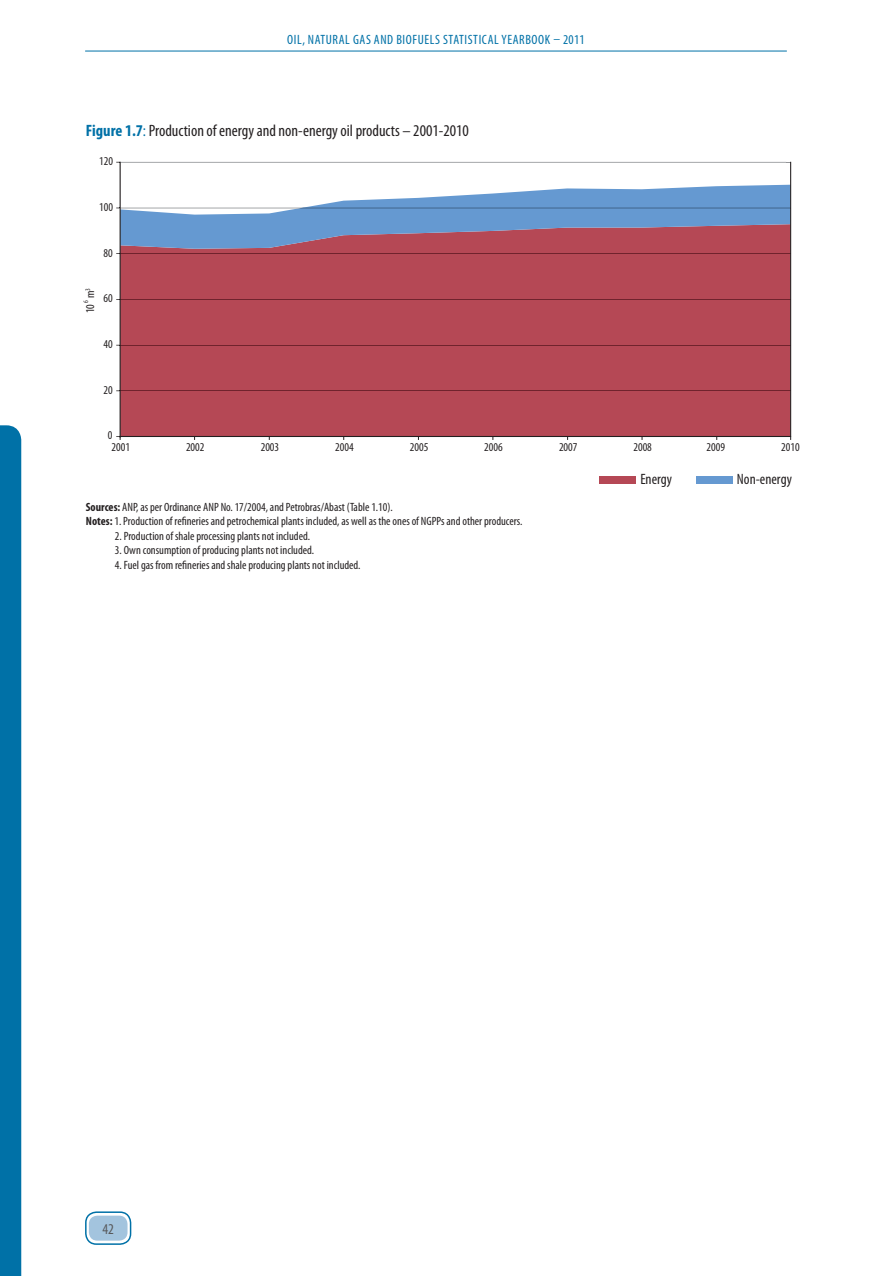
<style>
.page{position:relative;width:872px;height:1276px;background:#fff}
.page>*{position:absolute;margin:0;border:0;box-sizing:border-box;transform-origin:0 0}
.t1{font:condensed 16.5px "Myriad Pro";color:#231f20}
.t2{font:condensed 15px "Myriad Pro";color:#231f20}
.t3{font:condensed 15px "Myriad Pro";color:#57585a}
.t4{font:condensed 13.5px "Myriad Pro";letter-spacing:.045em;color:#0071a7}
.t5{font:condensed 12px/14.4px "Myriad Pro";color:#231f20}
.t6{font:condensed 7.05px "Myriad Pro";color:#231f20}
.s1{font-weight:700;color:#0071a7}
.s2{color:#0071a7}
.s3{font-weight:700}
</style>
<div class="page">
<div style="left:0;top:425px;width:21px;height:851px;background:#0071a7"></div>
<hr style="left:85px;top:51px;width:701px;height:1px;background:#0071a7">
<div style="left:89px;top:1215px;width:38px;height:25px;background:#a3c4de;border-radius:9px"></div>
<div style="left:85px;top:1211px;width:46px;height:33px;border:2px solid #0071a7;border-radius:11px"></div>
<svg style="left:118px;top:161px;width:673px;height:276px;background:#b16a7a"></svg>
<div style="left:599px;top:477px;width:37px;height:7px;background:#b54855"></div>
<div style="left:696px;top:477px;width:36px;height:7px;background:#6599d1"></div>
<hr style="left:120px;top:162px;width:1px;height:275px;background:#231f20">
<p class="t4" style="left:287px;top:35px;width:299px">OIL, NATURAL GAS AND BIOFUELS STATISTICAL YEARBOOK 2011</p>
<h1 class="t1" style="left:86px;top:124px;width:384px"><span class="s1">Figure 1.7</span><span class="s2">:</span> Production of energy and non-energy oil products – 2001-2010</h1>
<p class="t5" style="left:99px;top:155px;width:15px">120</p>
<p class="t5" style="left:99px;top:201px;width:15px">100</p>
<p class="t5" style="left:103px;top:245px;width:11px">80</p>
<p class="t5" style="left:84px;top:313px;width:27px;rotate:-90deg">10 m<sup>3</sup></p>
<p class="t6" style="left:81px;top:303px;width:4px;rotate:-90deg">6</p>
<p class="t5" style="left:103px;top:291px;width:11px">60</p>
<p class="t5" style="left:103px;top:338px;width:11px">40</p>
<p class="t5" style="left:103px;top:383px;width:11px">20</p>
<p class="t5" style="left:108px;top:429px;width:6px">0</p>
<p class="t5" style="left:112px;top:441px;width:20px">2001</p>
<p class="t5" style="left:186px;top:441px;width:20px">2002</p>
<p class="t5" style="left:261px;top:441px;width:20px">2003</p>
<p class="t5" style="left:335px;top:441px;width:20px">2004</p>
<p class="t5" style="left:410px;top:441px;width:20px">2005</p>
<p class="t5" style="left:484px;top:441px;width:20px">2006</p>
<p class="t5" style="left:559px;top:441px;width:20px">2007</p>
<p class="t5" style="left:633px;top:441px;width:20px">2008</p>
<p class="t5" style="left:706px;top:441px;width:20px">2009</p>
<p class="t5" style="left:781px;top:441px;width:20px">2010</p>
<p class="t2" style="left:640px;top:474px;width:33px">Energy</p>
<p class="t2" style="left:737px;top:474px;width:56px">Non-energy</p>
<p class="t5" style="left:86px;top:501px;width:438px"><span class="s3">Sources:</span> ANP, as per Ordinance ANP No. 17/2004, and Petrobras/Abast (Table 1.10).<br><span class="s3">Notes:</span> 1. Production of refineries and petrochemical plants included, as well as the ones of NGPPs and other producers.</p>
<p class="t5" style="left:115px;top:529px;width:197px">2. Production of shale processing plants not included.</p>
<p class="t5" style="left:115px;top:544px;width:201px">3. Own consumption of producing plants not included.</p>
<p class="t5" style="left:115px;top:558px;width:247px">4. Fuel gas from refineries and shale producing plants not included.</p>
<p class="t3" style="left:102px;top:1223px;width:13px">42</p>
</div>
